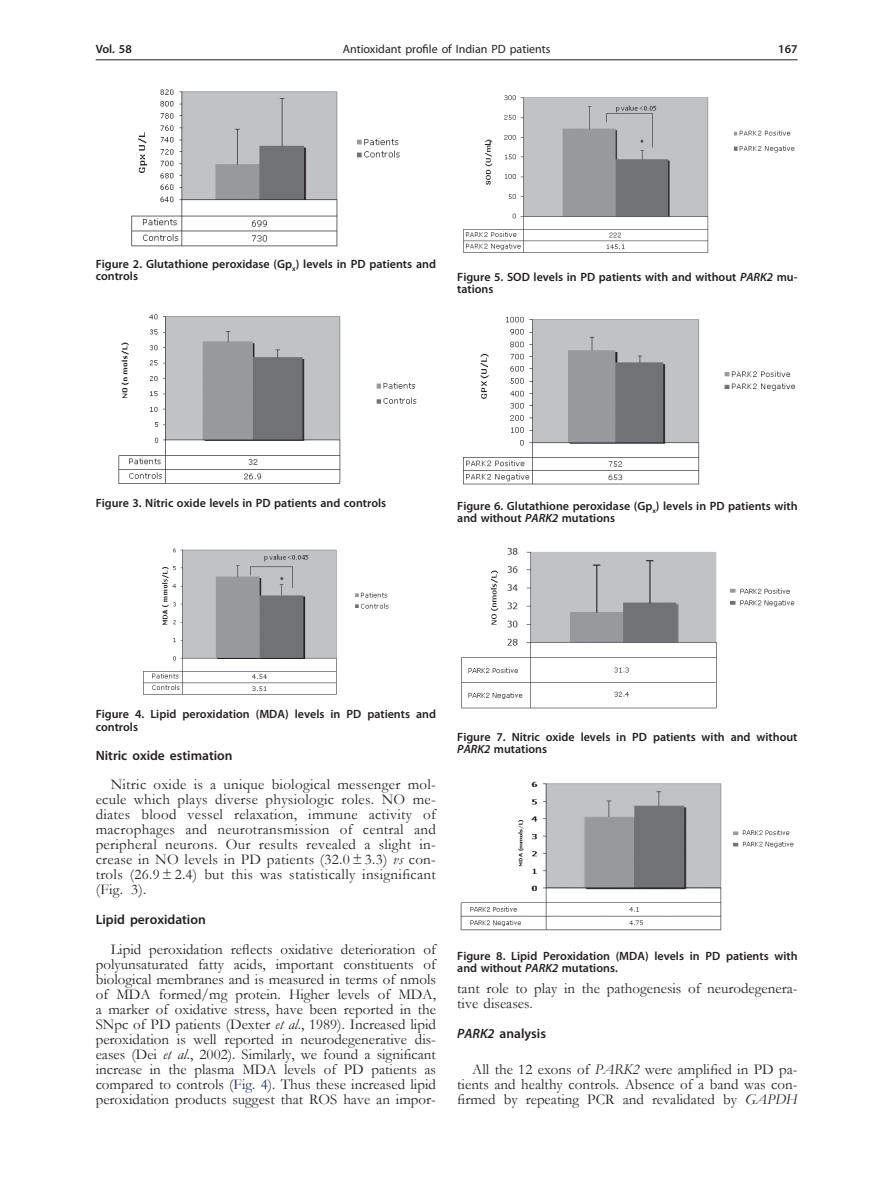
<style>
.page{position:relative;width:872px;height:1191px;background:#fff}
.page>*{position:absolute;margin:0;border:0;box-sizing:border-box;transform-origin:0 0}
.t1{font:15px/15px "Garamond";color:#231f20;text-align:justify}
.t2{font:600 13.5px "Myriad Pro";color:#231f20}
.t3{font:600 12px/12px "Myriad Pro";color:#231f20}
.t4{font:12px "Myriad Pro";color:#231f20}
.s1{font-style:italic}
.s2{color:#202a55}
</style>
<div class="page">
<hr style="left:96px;top:59px;width:701px;height:1px;background:#231f20">
<img style="left:131px;top:89px;width:269px;height:158px">
<img style="left:118px;top:314px;width:299px;height:170px">
<img style="left:143px;top:548px;width:246px;height:147px">
<img style="left:463px;top:95px;width:332px;height:158px">
<img style="left:463px;top:316px;width:332px;height:169px">
<img style="left:461px;top:548px;width:334px;height:161px">
<img style="left:460px;top:781px;width:334px;height:150px">
<p class="t3" style="left:96px;top:43px;width:38px">Vol. 58</p>
<p class="t4" style="left:343px;top:42px;width:209px">Antioxidant profile of Indian PD patients</p>
<p class="t3" style="left:778px;top:43px;width:21px">167</p>
<p class="t3" style="left:96px;top:258px;width:342px">Figure 2. Glutathione peroxidase (Gp<sub>x</sub>) levels in PD patients and controls</p>
<p class="t3" style="left:457px;top:271px;width:342px">Figure 5. SOD levels in PD patients with and without <span class="s1">PARK2</span> mu&shy;tations</p>
<p class="t3" style="left:96px;top:496px;width:292px">Figure 3. Nitric oxide levels in PD patients and controls</p>
<p class="t3" style="left:457px;top:500px;width:342px">Figure 6. Glutathione peroxidase (Gp<sub>x</sub>) levels in PD patients with and without <span class="s1">PARK2</span> mutations</p>
<p class="t3" style="left:96px;top:708px;width:342px">Figure 4. Lipid peroxidation (MDA) levels in PD patients and controls</p>
<p class="t2" style="left:96px;top:747px;width:138px">Nitric oxide estimation</p>
<p class="t1" style="left:96px;top:776px;width:342px;text-indent:15px">Nitric oxide is a unique biological messenger mol&shy;ecule which plays diverse physiologic roles. NO me&shy;diates blood vessel relaxation, immune activity of macrophages and neurotransmission of central and peripheral neurons. Our results revealed a slight in&shy;crease in NO levels in PD patients (32.0 ±3.3) <span class="s1">vs</span> con&shy;trols (26.9±2.4) but this was statistically insignificant (Fig. 3).</p>
<p class="t2" style="left:96px;top:911px;width:111px">Lipid peroxidation</p>
<p class="t1" style="left:96px;top:941px;width:342px;text-indent:15px">Lipid peroxidation reflects oxidative deterioration of polyunsaturated fatty acids, important constituents of biological membranes and is measured in terms of nmols of MDA formed/mg protein. Higher levels of MDA, a marker of oxidative stress, have been reported in the SNpc of PD patients (Dexter <span class="s1">et al</span>., 1989). Increased lipid peroxidation is well reported in neurodegenerative dis&shy;eases (Dei <span class="s1">et al</span>., 2002). Similarly, we found a significant increase in the plasma MDA levels of PD patients as compared to controls (<span class="s2">Fig. 4</span>). Thus these increased lipid peroxidation products suggest that ROS have an impor-</p>
<p class="t3" style="left:457px;top:730px;width:342px">Figure 7. Nitric oxide levels in PD patients with and without<br><span class="s1">PARK2</span> mutations</p>
<p class="t3" style="left:457px;top:949px;width:342px">Figure 8. Lipid Peroxidation (MDA) levels in PD patients with and without <span class="s1">PARK2</span> mutations.</p>
<p class="t1" style="left:457px;top:980px;width:342px">tant role to play in the pathogenesis of neurodegenera&shy;tive diseases.</p>
<p class="t2" style="left:457px;top:1024px;width:90px"><span class="s1">PARK2</span> analysis</p>
<p class="t1" style="left:457px;top:1061px;width:342px;text-indent:15px">All the 12 exons of <span class="s1">PARK2</span> were amplified in PD pa&shy;tients and healthy controls. Absence of a band was con&shy;firmed by repeating PCR and revalidated by <span class="s1">GAPDH</span></p>
</div>
